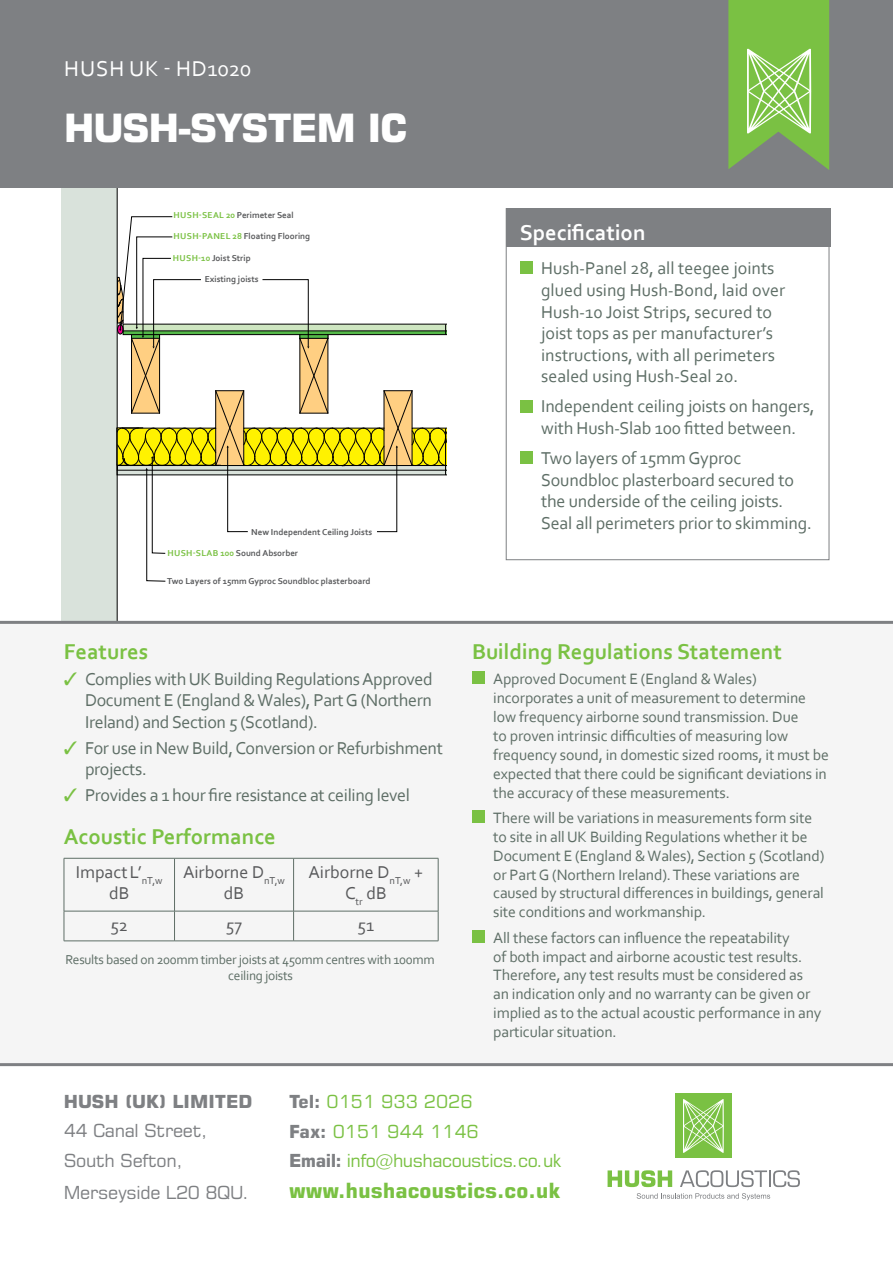
<style>
.page{position:relative;width:893px;height:1263px;background:#fff}
.page>*{position:absolute;margin:0;border:0;box-sizing:border-box;transform-origin:0 0}
.t1{font:700 39px "Square 721 BT";letter-spacing:-.03em;color:#fff}
.t2{font:700 22.5px "Corbel";color:#7ac143}
.t3{font:22.5px "Corbel";letter-spacing:.03em;color:#fff}
.t4{font:700 22.5px "Corbel";color:#fff}
.t5{font:700 21px "Square 721 BT";color:#7ac143}
.t6{font:18px/21.6px "Corbel";letter-spacing:-.01em;color:#5e6e66}
.t7{font:18px/29.2px "Square 721 BT";letter-spacing:-.03em;color:#7ac143}
.t8{font:18px/21.6px "Corbel";color:#58595b;text-align:center}
.t9{font:18px/29.2px "Square 721 BT";letter-spacing:-.02em;color:#7e8083}
.t10{font:700 18px "Square 721 BT";color:#7e8083}
.t11{font:15.75px/18.9px "Corbel";letter-spacing:-.01em;color:#5e6e66}
.t12{font:13.5px/16.2px "Corbel";letter-spacing:-.02em;color:#5e6e66}
.t13{font:700 9px "Corbel";color:#58595b}
.t14{font:700 9px "Corbel";letter-spacing:.02em;color:#58595b}
.s1{color:#7ac143}
.s2{font-weight:700;color:#7e8083}
</style>
<div class="page">
<svg style="left:61px;top:187px;width:386px;height:434px"></svg>
<div style="left:0;top:621px;width:893px;height:447px;background:#f5f5f5"></div>
<div style="left:0;top:1063px;width:893px;height:200px;background:#fff"></div>
<div style="left:675px;top:1093px;width:57px;height:65px;background:#7ac143"></div>
<svg style="left:683px;top:1099px;width:41px;height:54px"></svg>
<svg style="left:608px;top:1170px;width:64px;height:17px"></svg>
<svg style="left:680px;top:1170px;width:120px;height:17px"></svg>
<svg style="left:637px;top:1193px;width:133px;height:7px"></svg>
<div style="left:0;top:0;width:893px;height:187px;background:#7e8083"></div>
<svg style="left:728px;top:0;width:101px;height:170px;background:#86be5b"></svg>
<div style="left:506px;top:208px;width:323px;height:352px;background:#fff;border:1px solid #7e8083"></div>
<div style="left:506px;top:208px;width:324px;height:39px;background:#7e8083"></div>
<hr style="left:0;top:1063px;width:893px;height:3px;background:#7e8083">
<div style="left:520px;top:262px;width:13px;height:12px;background:#7ac143"></div>
<div style="left:520px;top:400px;width:13px;height:12px;background:#7ac143"></div>
<div style="left:520px;top:451px;width:13px;height:13px;background:#7ac143"></div>
<div style="left:472px;top:671px;width:13px;height:13px;background:#7ac143"></div>
<div style="left:472px;top:810px;width:13px;height:13px;background:#7ac143"></div>
<div style="left:472px;top:930px;width:13px;height:13px;background:#7ac143"></div>
<hr style="left:0;top:621px;width:893px;height:3px;background:#7e8083">
<hr style="left:64px;top:858px;width:111px;height:1px;background:#5e6e66">
<hr style="left:64px;top:858px;width:1px;height:53px;background:#5e6e66">
<hr style="left:175px;top:858px;width:119px;height:1px;background:#5e6e66">
<hr style="left:174px;top:858px;width:1px;height:53px;background:#5e6e66">
<hr style="left:294px;top:858px;width:144px;height:1px;background:#5e6e66">
<hr style="left:293px;top:858px;width:1px;height:53px;background:#5e6e66">
<hr style="left:438px;top:858px;width:1px;height:53px;background:#5e6e66">
<hr style="left:64px;top:911px;width:111px;height:1px;background:#5e6e66">
<hr style="left:64px;top:911px;width:1px;height:30px;background:#5e6e66">
<hr style="left:175px;top:911px;width:119px;height:1px;background:#5e6e66">
<hr style="left:174px;top:911px;width:1px;height:30px;background:#5e6e66">
<hr style="left:294px;top:911px;width:144px;height:1px;background:#5e6e66">
<hr style="left:293px;top:911px;width:1px;height:30px;background:#5e6e66">
<hr style="left:438px;top:911px;width:1px;height:30px;background:#5e6e66">
<hr style="left:64px;top:941px;width:111px;height:1px;background:#5e6e66">
<hr style="left:175px;top:941px;width:119px;height:1px;background:#5e6e66">
<hr style="left:294px;top:941px;width:144px;height:1px;background:#5e6e66">
<h2 class="t3" style="left:64px;top:55px;width:189px">Hush Uk - HD1020</h2>
<h1 class="t1" style="left:64px;top:104px;width:345px">HUSH-SYSTEM IC</h1>
<p class="t13" style="left:174px;top:209px;width:122px"><span class="s1">Hush -Seal 20</span> Perimeter Seal</p>
<p class="t13" style="left:174px;top:231px;width:138px"><span class="s1">Hush -Pan el 28</span> Floating Flooring</p>
<p class="t13" style="left:173px;top:253px;width:79px"><span class="s1">Hush -10</span> Joist Strip</p>
<p class="t13" style="left:205px;top:274px;width:55px">Existing joists</p>
<p class="t13" style="left:251px;top:526px;width:123px">New Independent Ceiling Joists</p>
<p class="t14" style="left:167px;top:547px;width:132px"><span class="s1">Hush -slab 100</span> Sound Absorber</p>
<p class="t13" style="left:167px;top:575px;width:205px">Two Layers of 15mm Gyproc Soundbloc plasterboard</p>
<h2 class="t2" style="left:64px;top:637px;width:86px">Features</h2>
<p class="t6" style="left:85px;top:667px;width:349px;text-align:justify;text-indent:-21px"><span class="s1">✓</span> Complies with UK Building Regulations Approved Document E (England &amp; Wales), Part G (Northern Ireland) and Section 5 (Scotland).</p>
<p class="t6" style="left:85px;top:736px;width:359px;text-indent:-21px"><span class="s1">✓</span> For use in New Build, Conversion or Refurbishment projects.</p>
<p class="t6" style="left:64px;top:784px;width:348px"><span class="s1">✓</span> Provides a 1 hour fire resistance at ceiling level</p>
<h2 class="t2" style="left:64px;top:822px;width:214px">Acoustic Performance</h2>
<p class="t8" style="left:76px;top:860px;width:89px">ImpactL’<sub>nT,w </sub>dB</p>
<p class="t8" style="left:183px;top:860px;width:104px">Airborne D<sub>nT,w </sub>dB</p>
<p class="t8" style="left:308px;top:860px;width:116px">Airborne D<sub>nT,w</sub> +<br>C<sub>tr</sub> dB</p>
<p class="t8" style="left:110px;top:913px;width:19px">52</p>
<p class="t8" style="left:226px;top:913px;width:18px">57</p>
<p class="t8" style="left:358px;top:913px;width:18px">51</p>
<p class="t12" style="left:228px;top:951px;width:208px;text-indent:-163px">Results based on 200mm timber joists at 450mm centres with 100mm ceiling joists</p>
<h2 class="t4" style="left:520px;top:219px;width:127px">Specification</h2>
<p class="t6" style="left:541px;top:257px;width:245px">Hush-Panel 28, all teegee joints glued using Hush-Bond, laid over<br>Hush-10 Joist Strips, secured to joist tops as per manufacturer’s instructions, with all perimeters sealed using Hush-Seal 20.</p>
<p class="t6" style="left:541px;top:395px;width:275px">Independent ceiling joists on hangers, with Hush-Slab 100 fitted between.</p>
<p class="t6" style="left:541px;top:447px;width:272px">Two layers of 15mm Gyproc Soundbloc plasterboard secured to the underside of the ceiling joists.<br>Seal all perimeters prior to skimming.</p>
<h2 class="t2" style="left:472px;top:637px;width:311px">Building Regulations Statement</h2>
<p class="t11" style="left:493px;top:669px;width:337px">Approved Document E (England &amp; Wales) incorporates a unit of measurement to determine low frequency airborne sound transmission. Due<br>to proven intrinsic difficulties of measuring low frequency sound, in domestic sized rooms, it must be expected that there could be significant deviations in the accuracy of these measurements.</p>
<p class="t11" style="left:493px;top:808px;width:333px">There will be variations in measurements form site to site in all UK Building Regulations whether it be Document E (England &amp; Wales), Section 5 (Scotland) or Part G (Northern Ireland). These variations are caused by structural differences in buildings, general site conditions and workmanship.</p>
<p class="t11" style="left:493px;top:927px;width:330px">All these factors can influence the repeatability<br>of both impact and airborne acoustic test results.<br>Therefore, any test results must be considered as an indication only and no warranty can be given or implied as to the actual acoustic performance in any particular situation.</p>
<p class="t10" style="left:64px;top:1091px;width:190px">HUSH (UK) LIMITED</p>
<p class="t9" style="left:64px;top:1116px;width:145px">44 Canal Street,<br>South Sefton,</p>
<p class="t9" style="left:64px;top:1177px;width:187px">Merseyside L20 8QU.</p>
<p class="t7" style="left:289px;top:1087px;width:274px"><span class="s2">Tel:</span> 0151 933 2026<br><span class="s2">Fax:</span> 0151 944 1146<br><span class="s2">Email:</span> info@hushacoustics.co.uk</p>
<h3 class="t5" style="left:289px;top:1178px;width:273px">www.hushacoustics.co.uk</h3>
</div>
